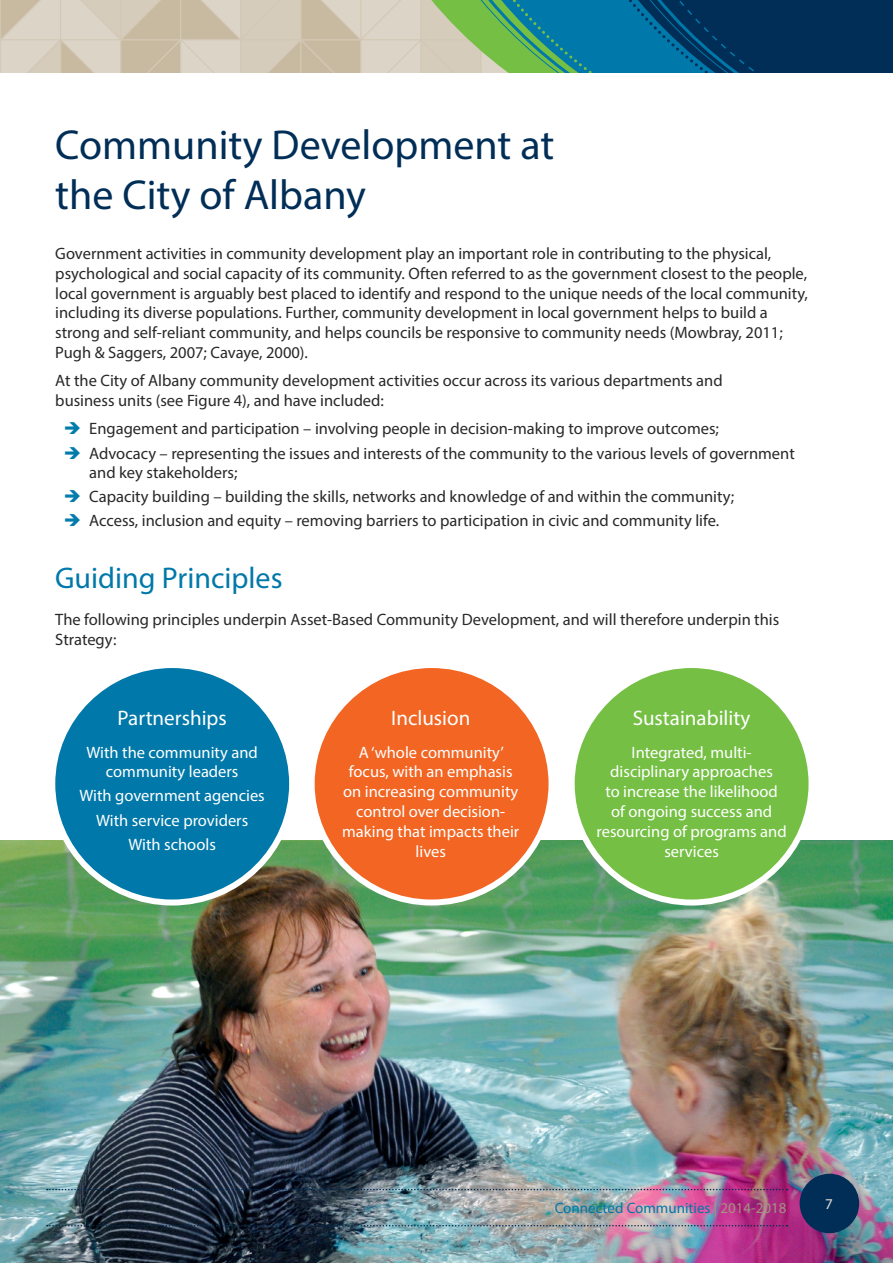
<style>
.page{position:relative;width:893px;height:1263px;background:#fff}
.page>*{position:absolute;margin:0;border:0;box-sizing:border-box;transform-origin:0 0}
.t1{font:42px/50.4px "Myriad Pro";color:#002e57}
.t2{font:30px "Myriad Pro";color:#0078a9}
.t3{font:21px "Myriad Pro";color:#fff}
.t4{font:16.5px/19.8px "Myriad Pro";color:#292829}
.t5{font:16.5px/19.8px "Myriad Pro";color:#fff;text-align:center}
.t6{font:15px "Myriad Pro";color:#0078a9}
.t7{font:15px "Myriad Pro";color:#e3ddd2}
.s1{color:#a39382}
</style>
<div class="page">
<img style="left:0;top:841px;width:893px;height:422px">
<div style="left:52px;top:665px;width:240px;height:237px;background:#0078a9;border-radius:50%"></div>
<div style="left:49px;top:662px;width:246px;height:243px;border:6px solid #fff;border-radius:50%"></div>
<div style="left:312px;top:665px;width:240px;height:237px;background:#f26522;border-radius:50%"></div>
<div style="left:309px;top:662px;width:246px;height:243px;border:6px solid #fff;border-radius:50%"></div>
<div style="left:572px;top:665px;width:239px;height:237px;background:#75c044;border-radius:50%"></div>
<div style="left:569px;top:662px;width:245px;height:243px;border:6px solid #fff;border-radius:50%"></div>
<svg style="left:47px;top:1189px;width:741px;height:1px"></svg>
<svg style="left:47px;top:1225px;width:741px;height:1px"></svg>
<svg style="left:0;top:0;width:893px;height:72px;background:#779695"></svg>
<div style="left:800px;top:1174px;width:59px;height:59px;background:#002e57;border-radius:50%"></div>
<h1 class="t1" style="left:55px;top:119px;width:501px">Community Development at the City of Albany</h1>
<p class="t4" style="left:55px;top:243px;width:754px">Government activities in community development play an important role in contributing to the physical, psychological and social capacity of its community. Often referred to as the government closest to the people, local government is arguably best placed to identify and respond to the unique needs of the local community, including its diverse populations. Further, community development in local government helps to build a strong and self-reliant community, and helps councils be responsive to community needs (Mowbray, 2011; Pugh &amp; Saggers, 2007; Cavaye, 2000).</p>
<p class="t4" style="left:55px;top:371px;width:669px">At the City of Albany community development activities occur across its various departments and business units (see Figure 4), and have included:</p>
<p class="t4" style="left:89px;top:417px;width:707px;line-height:24px">Engagement and participation – involving people in decision-making to improve outcomes;<br>Advocacy – representing the issues and interests of the community to the various levels of government</p>
<p class="t4" style="left:89px;top:460px;width:646px;line-height:24px">and key stakeholders;<br>Capacity building – building the skills, networks and knowledge of and within the community;<br>Access, inclusion and equity – removing barriers to participation in civic and community life.</p>
<h2 class="t2" style="left:55px;top:559px;width:229px">Guiding Principles</h2>
<p class="t4" style="left:55px;top:609px;width:725px">The following principles underpin Asset-Based Community Development, and will therefore underpin this<br>Strategy:</p>
<p class="t3" style="left:118px;top:705px;width:111px">Partnerships</p>
<p class="t5" style="left:87px;top:742px;width:173px">With the community and community leaders</p>
<p class="t5" style="left:80px;top:784px;width:187px;line-height:24px">With government agencies<br>With service providers<br>With schools</p>
<p class="t3" style="left:391px;top:705px;width:81px">Inclusion</p>
<p class="t5" style="left:342px;top:742px;width:179px">A ‘whole community’ focus, with an emphasis on increasing community control over decision&shy;making that impacts their lives</p>
<p class="t3" style="left:633px;top:705px;width:119px">Sustainability</p>
<p class="t5" style="left:596px;top:742px;width:192px">Integrated, multi&shy;disciplinary approaches<br>to increase the likelihood of ongoing success and resourcing of programs and services</p>
<p class="t6" style="left:555px;top:1199px;width:233px">Connected Communities <span class="s1">| 2014-2018</span></p>
<p class="t7" style="left:825px;top:1195px;width:9px">7</p>
</div>
